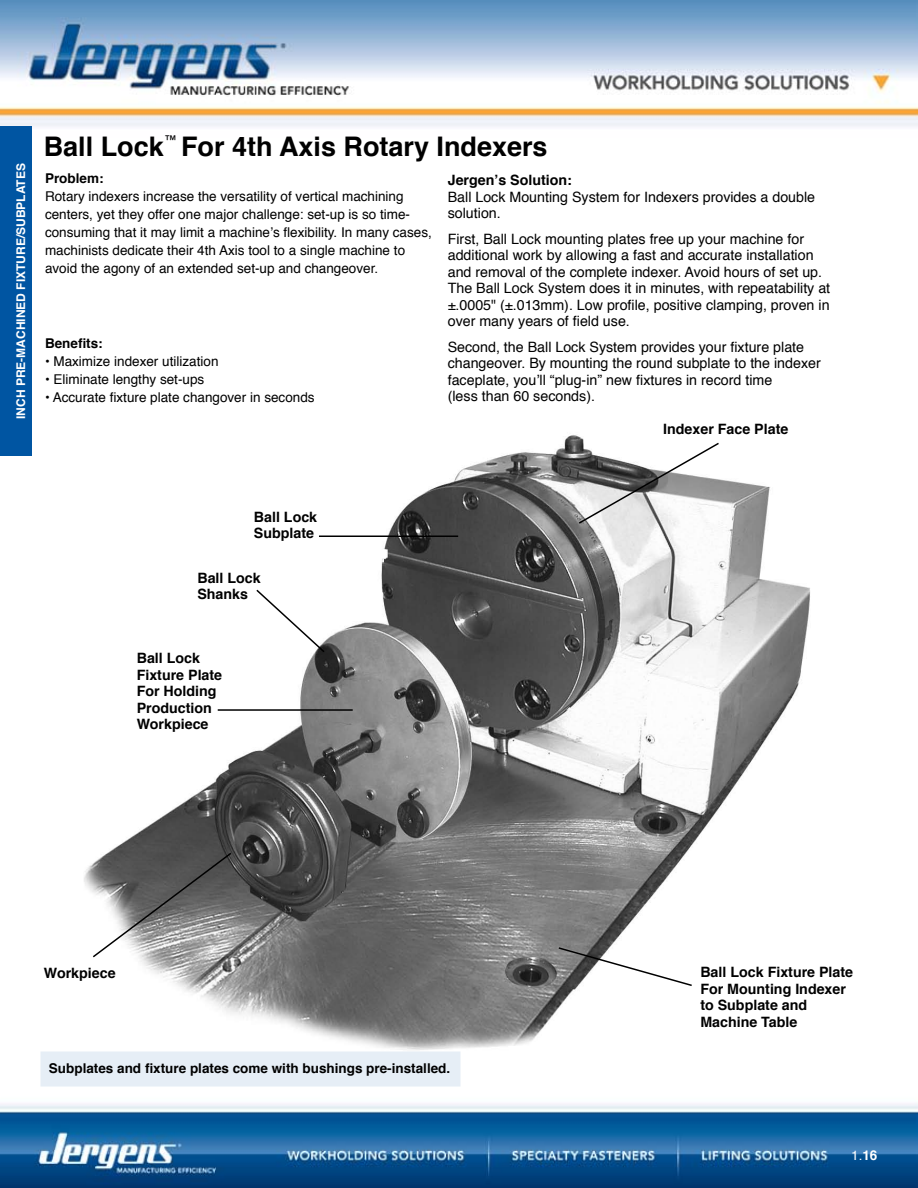
<style>
.page{position:relative;width:918px;height:1188px;background:#fff}
.page>*{position:absolute;margin:0;border:0;box-sizing:border-box;transform-origin:0 0}
.t1{font:700 27px "Helvetica";color:#000}
.t2{font:14.25px/16.5px "Helvetica";color:#000}
.t3{font:700 14.25px/16.5px "Helvetica";color:#000}
.t4{font:13.5px/18px "Helvetica";color:#000}
.t5{font:700 13.5px "Helvetica";color:#000}
.t6{font:13.5px "Helvetica";color:#fff}
.t7{font:700 12px "Helvetica";color:#fff}
.s1{font-weight:700}
</style>
<div class="page">
<img style="left:0;top:1051px;width:918px;height:137px">
<img style="left:0;top:0;width:918px;height:127px">
<div style="left:0;top:127px;width:32px;height:329px;background:#0055a2"></div>
<img style="left:58px;top:435px;width:784px;height:624px">
<div style="left:40px;top:1052px;width:420px;height:35px;background:#e6eef6;border:2px solid #e6eef6"></div>
<svg style="left:91px;top:851px;width:142px;height:108px;background:#8a8a8a"></svg>
<svg style="left:557px;top:946px;width:137px;height:41px"></svg>
<hr style="left:218px;top:709px;width:135px;height:2px;background:#000">
<hr style="left:319px;top:536px;width:139px;height:1px;background:#000">
<svg style="left:577px;top:441px;width:144px;height:84px"></svg>
<svg style="left:255px;top:588px;width:71px;height:66px"></svg>
<p class="t7" style="left:11px;top:419px;width:257px;rotate:-90deg">INCH PRE-MACHINED FIXTURE/SUBPLATES</p>
<h1 class="t1" style="left:44px;top:125px;width:505px">Ball Lock<sup>™</sup> For 4th Axis Rotary Indexers</h1>
<p class="t5" style="left:45px;top:167px;width:60px">Problem:</p>
<p class="t4" style="left:45px;top:188px;width:388px">Rotary indexers increase the versatility of vertical machining centers, yet they offer one major challenge: set-up is so time&shy;consuming that it may limit a machine’s flexibility. In many cases, machinists dedicate their 4th Axis tool to a single machine to avoid the agony of an extended set-up and changeover.</p>
<p class="t3" style="left:448px;top:172px;width:126px">Jergen’s Solution:</p>
<p class="t2" style="left:448px;top:189px;width:369px">Ball Lock Mounting System for Indexers provides a double solution.</p>
<p class="t2" style="left:448px;top:231px;width:384px">First, Ball Lock mounting plates free up your machine for additional work by allowing a fast and accurate installation and removal of the complete indexer. Avoid hours of set up.<br>The Ball Lock System does it in minutes, with repeatability at ±.0005" (±.013mm). Low profile, positive clamping, proven in over many years of field use.</p>
<p class="t2" style="left:448px;top:339px;width:375px">Second, the Ball Lock System provides your fixture plate changeover. By mounting the round subplate to the indexer faceplate, you’ll “plug-in” new fixtures in record time<br>(less than 60 seconds).</p>
<p class="t5" style="left:45px;top:332px;width:59px">Benefits:</p>
<p class="t4" style="left:45px;top:352px;width:175px">• Maximize indexer utilization</p>
<p class="t4" style="left:45px;top:370px;width:161px">• Eliminate lengthy set-ups</p>
<p class="t4" style="left:45px;top:388px;width:271px">• Accurate fixture plate changover in seconds</p>
<p class="t3" style="left:663px;top:420px;width:127px">Indexer Face Plate</p>
<p class="t3" style="left:254px;top:509px;width:65px">Ball Lock<br>Subplate</p>
<p class="t3" style="left:197px;top:570px;width:65px">Ball Lock<br>Shanks</p>
<p class="t3" style="left:137px;top:650px;width:87px">Ball Lock<br>Fixture Plate<br>For Holding<br>Production<br>Workpiece</p>
<p class="t3" style="left:44px;top:965px;width:73px">Workpiece</p>
<p class="t5" style="left:49px;top:1058px;width:403px">Subplates and fixture plates come with bushings pre-installed.</p>
<p class="t3" style="left:700px;top:964px;width:154px">Ball Lock Fixture Plate<br>For Mounting Indexer to Subplate and<br>Machine Table</p>
<p class="t6" style="left:851px;top:1145px;width:28px">1.<span class="s1">16</span></p>
</div>
